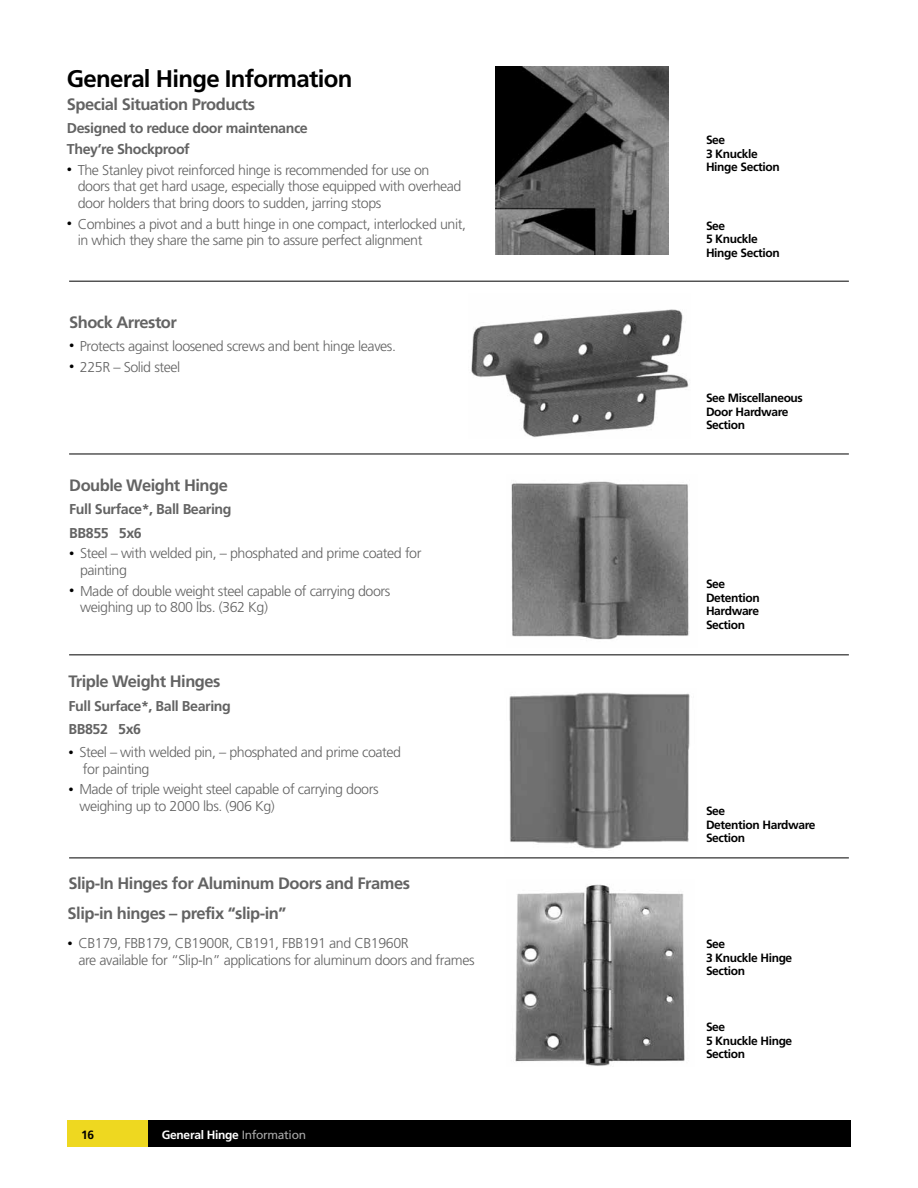
<style>
.page{position:relative;width:918px;height:1188px;background:#fff}
.page>*{position:absolute;margin:0;border:0;box-sizing:border-box;transform-origin:0 0}
.t1{font:700 24px "Frutiger";letter-spacing:-.03em;color:#000}
.t2{font:700 16.5px "Frutiger";letter-spacing:-.03em;color:#636363}
.t3{font:300 14.25px/16.5px "Frutiger";letter-spacing:-.03em;color:#636363}
.t4{font:700 14.25px/23.2px "Frutiger";letter-spacing:-.03em;color:#636363}
.t5{font:700 12px/13.5px "Frutiger";letter-spacing:-.03em;color:#000}
.t6{font:700 12px "Frutiger";letter-spacing:-.025em;color:#fff}
.s1{font-size:10.5px;color:#000}
.s2{font-weight:400;color:#aaa}
</style>
<div class="page">
<div style="left:68px;top:1120px;width:80px;height:28px;background:#eed820"></div>
<div style="left:148px;top:1120px;width:703px;height:28px;background:#000"></div>
<div style="left:492px;top:65px;width:179px;height:190px;background:linear-gradient(to bottom,#fff,#fff)"></div>
<img style="left:495px;top:67px;width:174px;height:188px">
<hr style="left:69px;top:281px;width:780px;height:1px;background:#000">
<hr style="left:69px;top:454px;width:780px;height:1px;background:#000">
<hr style="left:69px;top:654px;width:780px;height:1px;background:#000">
<hr style="left:69px;top:858px;width:780px;height:1px;background:#000">
<img style="left:471px;top:309px;width:218px;height:128px">
<img style="left:511px;top:481px;width:178px;height:159px">
<img style="left:509px;top:692px;width:181px;height:157px">
<img style="left:515px;top:884px;width:170px;height:182px">
<h1 class="t1" style="left:67px;top:64px;width:287px">General Hinge Information</h1>
<p class="t2" style="left:67px;top:95px;width:190px">Special Situation Products</p>
<p class="t4" style="left:67px;top:118px;width:242px;line-height:20.9px">Designed to reduce door maintenance<br>They’re Shockproof</p>
<p class="t3" style="left:78px;top:162px;width:385px;text-indent:-11px"><span class="s1">•</span> The Stanley pivot reinforced hinge is recommended for use on doors that get hard usage, especially those equipped with overhead door holders that bring doors to sudden, jarring stops</p>
<p class="t3" style="left:78px;top:215px;width:390px;text-indent:-11px"><span class="s1">•</span> Combines a pivot and a butt hinge in one compact, interlocked unit, in which they share the same pin to assure perfect alignment</p>
<p class="t2" style="left:69px;top:312px;width:109px">Shock Arrestor</p>
<p class="t3" style="left:69px;top:338px;width:328px"><span class="s1">•</span> Protects against loosened screws and bent hinge leaves.</p>
<p class="t3" style="left:69px;top:359px;width:113px"><span class="s1">•</span> 225R – Solid steel</p>
<p class="t2" style="left:69px;top:476px;width:160px">Double Weight Hinge</p>
<p class="t4" style="left:69px;top:498px;width:164px">Full Surface*, Ball Bearing<br>BB855 5x6</p>
<p class="t3" style="left:80px;top:545px;width:343px;text-indent:-11px"><span class="s1">•</span> Steel – with welded pin, – phosphated and prime coated for painting</p>
<p class="t3" style="left:80px;top:582px;width:312px;text-indent:-11px"><span class="s1">•</span> Made of double weight steel capable of carrying doors weighing up to 800 lbs. (362 Kg)</p>
<p class="t2" style="left:69px;top:672px;width:153px">Triple Weight Hinges</p>
<p class="t4" style="left:69px;top:694px;width:164px">Full Surface*, Ball Bearing<br>BB852 5x6</p>
<p class="t3" style="left:83px;top:744px;width:320px;text-indent:-14px"><span class="s1">•</span> Steel – with welded pin, – phosphated and prime coated for painting</p>
<p class="t3" style="left:79px;top:781px;width:301px;text-indent:-11px"><span class="s1">•</span> Made of triple weight steel capable of carrying doors weighing up to 2000 lbs. (906 Kg)</p>
<p class="t2" style="left:68px;top:873px;width:343px">Slip-In Hinges for Aluminum Doors and Frames</p>
<p class="t2" style="left:68px;top:903px;width:220px">Slip-in hinges – prefix “slip-in”</p>
<p class="t3" style="left:78px;top:935px;width:398px;text-indent:-11px"><span class="s1">•</span> CB179, FBB179, CB1900R, CB191, FBB191 and CB1960R<br>are available for “Slip-In” applications for aluminum doors and frames</p>
<p class="t5" style="left:81px;top:1128px;width:15px">16</p>
<p class="t6" style="left:162px;top:1127px;width:146px">General Hinge <span class="s2">Information</span></p>
<p class="t5" style="left:706px;top:133px;width:75px">See<br>3 Knuckle<br>Hinge Section</p>
<p class="t5" style="left:706px;top:219px;width:75px">See<br>5 Knuckle<br>Hinge Section</p>
<p class="t5" style="left:706px;top:391px;width:98px">See Miscellaneous<br>Door Hardware<br>Section</p>
<p class="t5" style="left:706px;top:577px;width:55px">See<br>Detention<br>Hardware<br>Section</p>
<p class="t5" style="left:706px;top:804px;width:111px">See<br>Detention Hardware<br>Section</p>
<p class="t5" style="left:706px;top:937px;width:88px">See<br>3 Knuckle Hinge<br>Section</p>
<p class="t5" style="left:706px;top:1020px;width:88px">See<br>5 Knuckle Hinge<br>Section</p>
</div>
